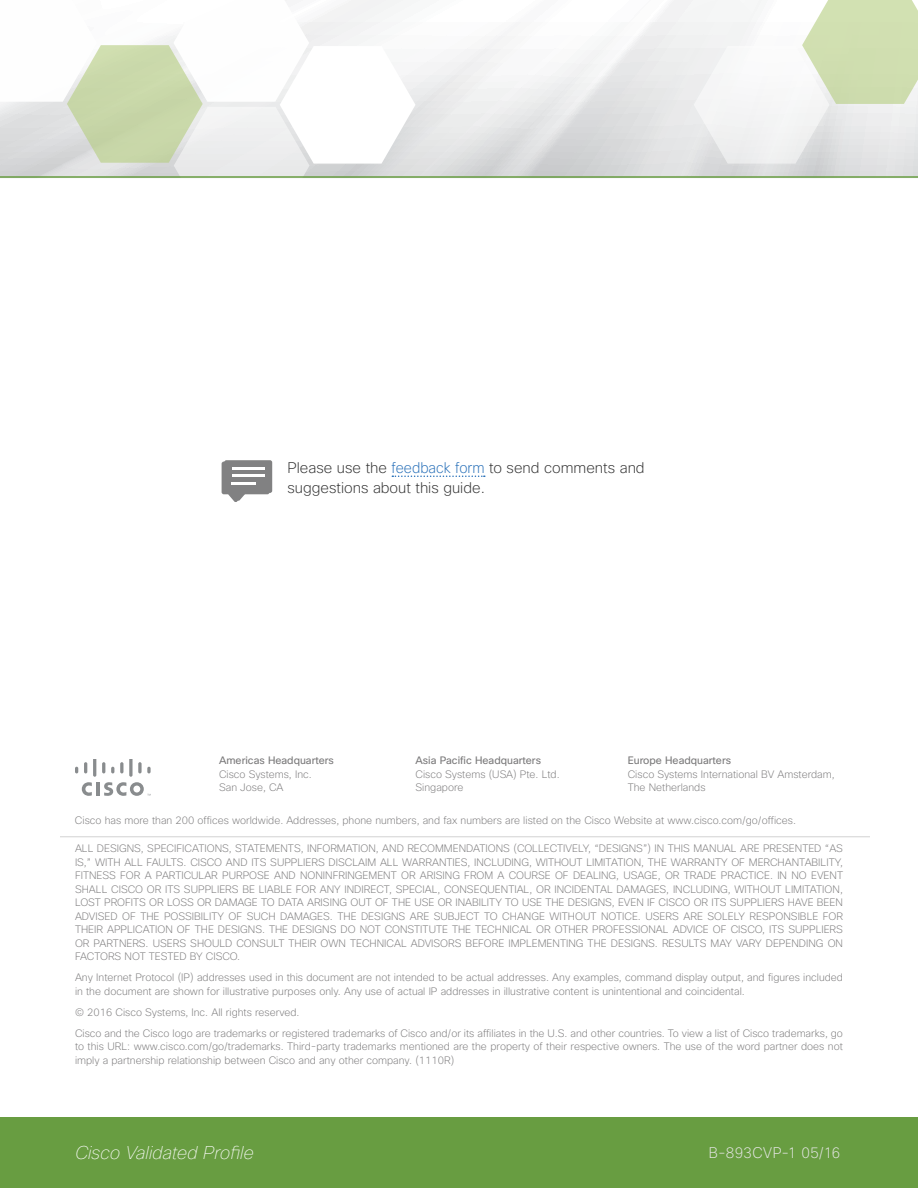
<style>
.page{position:relative;width:918px;height:1188px;background:#fff}
.page>*{position:absolute;margin:0;border:0;box-sizing:border-box;transform-origin:0 0}
.t1{font:italic 100 18px "Cisco Sans";color:#fff}
.t2{font:200 15px/19.5px "Cisco Sans";color:#323232}
.t3{font:200 15px "Cisco Sans";letter-spacing:.025em;color:#e7e7e7;scale:.95 1}
.t4{font:200 10.5px/13.5px "Cisco Sans";color:#7a797a}
.t5{font:10.5px "Cisco Sans";color:#7a797a}
.s1{color:#2a71b9}
</style>
<div class="page">
<div style="left:0;top:1118px;width:918px;height:70px;background:#689d41"></div>
<hr style="left:60px;top:836px;width:810px;height:1px;background:#d3d3d3">
<hr style="left:96px;top:782px;width:4px;height:14px;background:#898c8e">
<svg style="left:75px;top:759px;width:21px;height:37px"></svg>
<svg style="left:102px;top:759px;width:49px;height:37px"></svg>
<svg style="left:415px;top:0;width:503px;height:176px"></svg>
<svg style="left:0;top:0;width:415px;height:176px"></svg>
<svg style="left:694px;top:0;width:224px;height:164px"></svg>
<hr style="left:0;top:176px;width:918px;height:2px;background:#689d41">
<svg style="left:392px;top:476px;width:93px;height:1px"></svg>
<svg style="left:222px;top:460px;width:50px;height:42px"></svg>
<hr style="left:232px;top:467px;width:33px;height:3px;background:#fff">
<hr style="left:232px;top:475px;width:33px;height:2px;background:#fff">
<hr style="left:232px;top:482px;width:24px;height:3px;background:#fff">
<h2 class="t2" style="left:287px;top:458px;width:359px">Please use the <span class="s1">feedback form</span> to send comments and suggestions about this guide.</h2>
<p class="t5" style="left:415px;top:754px;width:127px">Asia Pacific Headquarters</p>
<p class="t4" style="left:415px;top:767px;width:146px">Cisco Systems (USA) Pte. Ltd.<br>Singapore</p>
<p class="t5" style="left:219px;top:754px;width:117px">Americas Headquarters</p>
<p class="t4" style="left:219px;top:767px;width:94px">Cisco Systems, Inc.<br>San Jose, CA</p>
<p class="t5" style="left:628px;top:754px;width:105px">Europe Headquarters</p>
<p class="t4" style="left:628px;top:767px;width:208px">Cisco Systems International BV Amsterdam,<br>The Netherlands</p>
<p class="t4" style="left:75px;top:814px;width:723px">Cisco has more than 200 offices worldwide. Addresses, phone numbers, and fax numbers are listed on the Cisco Website at www.cisco.com/go/offices.</p>
<p class="t4" style="left:75px;top:842px;width:770px;text-align:justify">ALL DESIGNS, SPECIFICATIONS, STATEMENTS, INFORMATION, AND RECOMMENDATIONS (COLLECTIVELY, “DESIGNS”) IN THIS MANUAL ARE PRESENTED “AS IS,” WITH ALL FAULTS. CISCO AND ITS SUPPLIERS DISCLAIM ALL WARRANTIES, INCLUDING, WITHOUT LIMITATION, THE WARRANTY OF MERCHANTABILITY, FITNESS FOR A PARTICULAR PURPOSE AND NONINFRINGEMENT OR ARISING FROM A COURSE OF DEALING, USAGE, OR TRADE PRACTICE. IN NO EVENT SHALL CISCO OR ITS SUPPLIERS BE LIABLE FOR ANY INDIRECT, SPECIAL, CONSEQUENTIAL, OR INCIDENTAL DAMAGES, INCLUDING, WITHOUT LIMITATION, LOST PROFITS OR LOSS OR DAMAGE TO DATA ARISING OUT OF THE USE OR INABILITY TO USE THE DESIGNS, EVEN IF CISCO OR ITS SUPPLIERS HAVE BEEN ADVISED OF THE POSSIBILITY OF SUCH DAMAGES. THE DESIGNS ARE SUBJECT TO CHANGE WITHOUT NOTICE. USERS ARE SOLELY RESPONSIBLE FOR THEIR APPLICATION OF THE DESIGNS. THE DESIGNS DO NOT CONSTITUTE THE TECHNICAL OR OTHER PROFESSIONAL ADVICE OF CISCO, ITS SUPPLIERS OR PARTNERS. USERS SHOULD CONSULT THEIR OWN TECHNICAL ADVISORS BEFORE IMPLEMENTING THE DESIGNS. RESULTS MAY VARY DEPENDING ON FACTORS NOT TESTED BY CISCO.</p>
<p class="t4" style="left:75px;top:971px;width:769px">Any Internet Protocol (IP) addresses used in this document are not intended to be actual addresses. Any examples, command display output, and figures included in the document are shown for illustrative purposes only. Any use of actual IP addresses in illustrative content is unintentional and coincidental.</p>
<p class="t4" style="left:75px;top:1001px;width:770px;line-height:21px">© 2016 Cisco Systems, Inc. All rights reserved.<br>Cisco and the Cisco logo are trademarks or registered trademarks of Cisco and/or its affiliates in the U.S. and other countries. To view a list of Cisco trademarks, go</p>
<p class="t4" style="left:75px;top:1040px;width:769px">to this URL: www.cisco.com/go/trademarks. Third-party trademarks mentioned are the property of their respective owners. The use of the word partner does not imply a partnership relationship between Cisco and any other company. (1110R)</p>
<h1 class="t1" style="left:75px;top:1141px;width:180px">Cisco Validated Profile</h1>
<h2 class="t3" style="left:709px;top:1144px;width:140px">B-893CVP-1 05/16</h2>
</div>
